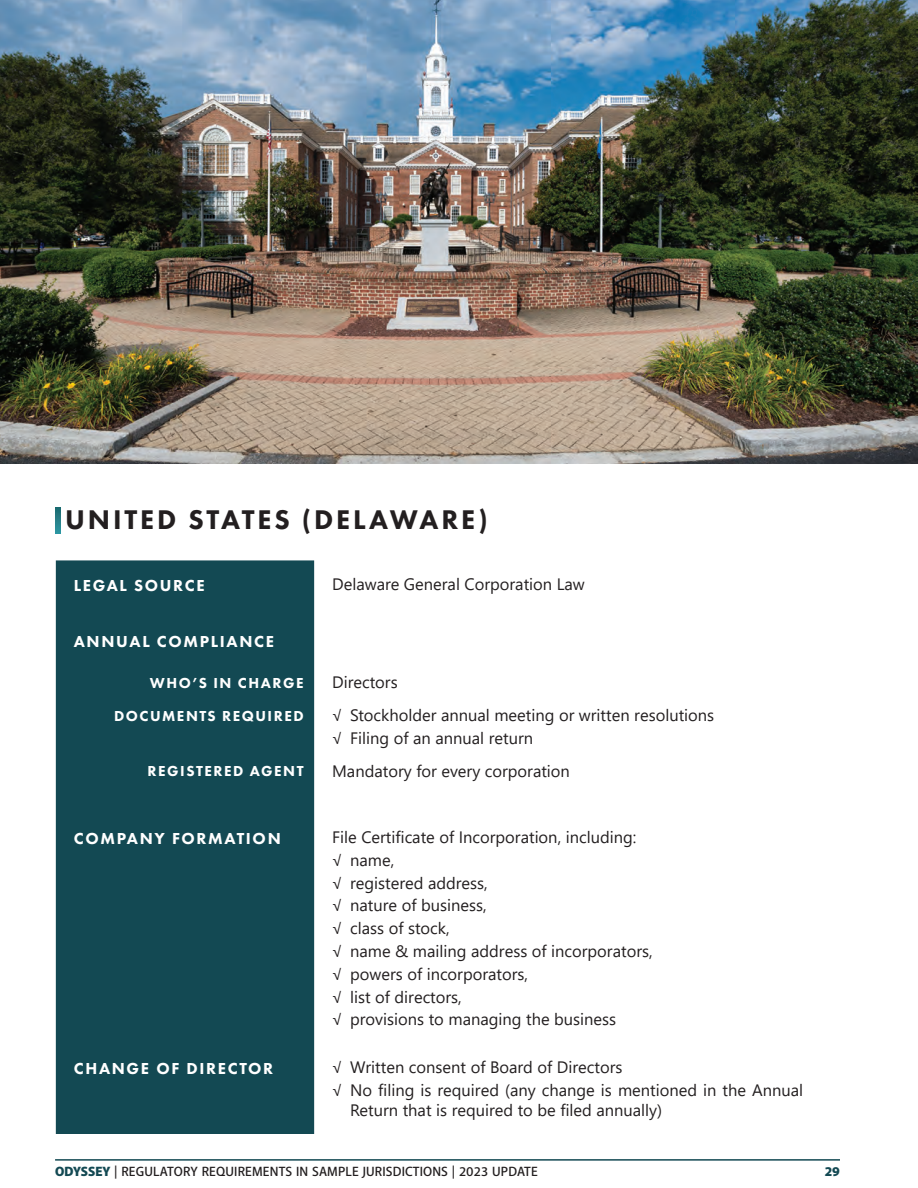
<style>
.page{position:relative;width:918px;height:1188px;background:#fff}
.page>*{position:absolute;margin:0;border:0;box-sizing:border-box;transform-origin:0 0}
.t1{font:800 28.05px "Futura PT";letter-spacing:.1em;color:#231f20}
.t2{font:16.5px/22.8px "Segoe UI";color:#231f20}
.t3{font:800 16.5px "Futura PT";letter-spacing:.1em;color:#fff}
.t4{font:800 15px "Futura PT";letter-spacing:.1em;color:#fff}
.t5{font:600 13.5px "Akagi Pro";letter-spacing:.01em;color:#231f20}
.t6{font:900 13.5px "Akagi Pro";color:#134953}
.s1{font-weight:900;color:#134953}
</style>
<div class="page">
<hr style="left:55px;top:1159px;width:785px;height:2px;background:#134953">
<div style="left:56px;top:560px;width:258px;height:574px;background:#134953"></div>
<img style="left:0;top:0;width:918px;height:463px">
<img style="left:56px;top:507px;width:5px;height:26px">
<h1 class="t1" style="left:65px;top:502px;width:424px">UNITED STATES (DELAWARE)</h1>
<p class="t3" style="left:74px;top:575px;width:132px">LEGAL SOURCE</p>
<p class="t2" style="left:332px;top:572px;width:254px">Delaware General Corporation Law</p>
<p class="t3" style="left:74px;top:631px;width:202px">ANNUAL COMPLIANCE</p>
<p class="t4" style="left:150px;top:673px;width:155px">WHO’S IN CHARGE</p>
<p class="t2" style="left:332px;top:669px;width:67px">Directors</p>
<p class="t4" style="left:114px;top:706px;width:191px">DOCUMENTS REQUIRED</p>
<p class="t2" style="left:332px;top:702px;width:384px">√ Stockholder annual meeting or written resolutions √ Filing of an annual return</p>
<p class="t4" style="left:148px;top:762px;width:158px">REGISTERED AGENT</p>
<p class="t2" style="left:332px;top:758px;width:239px">Mandatory for every corporation</p>
<p class="t3" style="left:74px;top:828px;width:208px">COMPANY FORMATION</p>
<p class="t2" style="left:332px;top:824px;width:322px">File Certificate of Incorporation, including:<br>√ name,<br>√ registered address,<br>√ nature of business,<br>√ class of stock,<br>√ name &amp; mailing address of incorporators, √ powers of incorporators,<br>√ list of directors,<br>√ provisions to managing the business</p>
<p class="t3" style="left:74px;top:1058px;width:201px">CHANGE OF DIRECTOR</p>
<p class="t2" style="left:332px;top:1055px;width:473px">√ Written consent of Board of Directors<br>√ No filing is required (any change is mentioned in the Annual</p>
<p class="t2" style="left:350px;top:1097px;width:313px">Return that is required to be filed annually)</p>
<p class="t5" style="left:55px;top:1163px;width:484px"><span class="s1">ODYSSEY</span> | REGULATORY REQUIREMENTS IN SAMPLE JURISDICTIONS | 2023 UPDATE</p>
<p class="t6" style="left:825px;top:1163px;width:17px">29</p>
</div>
